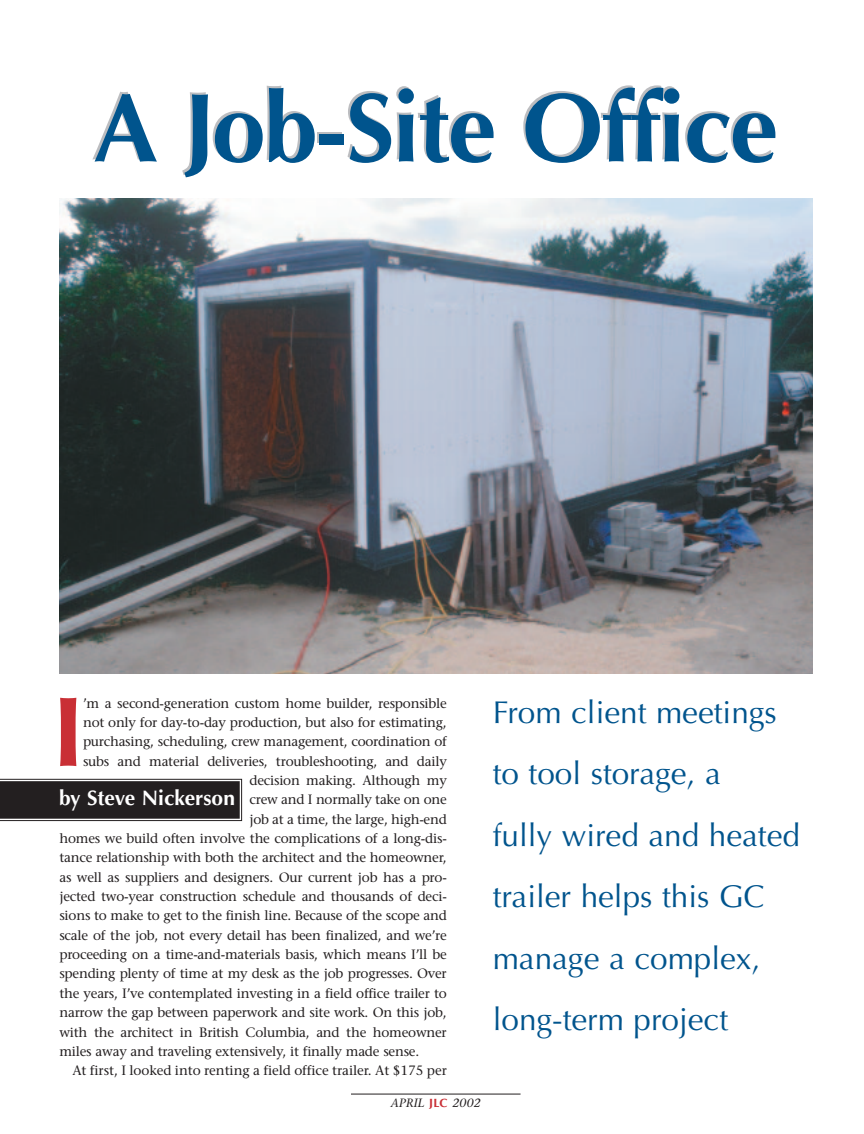
<style>
.page{position:relative;width:864px;height:1134px;background:#fff}
.page>*{position:absolute;margin:0;border:0;box-sizing:border-box;transform-origin:0 0}
.t1{font:700 99.15px "Optima";color:#c92f35}
.t2{font:700 97.5px "Optima";letter-spacing:-.02em;color:#00548d}
.t3{font:31.5px/61.5px "Optima";color:#00548d}
.t4{font:700 21px "Optima";color:#fff}
.t5{font:13.5px "Stone Serif";letter-spacing:-.015em;color:#231f20}
.t6{font:italic 12px "Stone Serif";letter-spacing:.015em;color:#231f20}
.s1{font-family:"Optima";font-weight:700;font-style:normal;color:#c92f35}
</style>
<div class="page">
<hr style="left:351px;top:1094px;width:170px;height:1px;background:#231f20">
<img style="left:59px;top:198px;width:753px;height:476px">
<svg style="left:0;top:779px;width:242px;height:42px;background:#322f30"></svg>
<h2 class="t2" style="left:93px;top:88px;width:687px">A Job-Site Office</h2>
<h1 class="t1" style="left:52px;top:691px;width:34px">I</h1>
<p class="t5" style="left:83px;top:698px;width:365px">’m a second-generation custom home builder, responsible</p>
<p class="t5" style="left:83px;top:717px;width:365px">not only for day-to-day production, but also for estimating,</p>
<p class="t5" style="left:83px;top:736px;width:365px">purchasing, scheduling, crew management, coordination of</p>
<p class="t5" style="left:83px;top:756px;width:365px">subs and material deliveries, troubleshooting, and daily</p>
<p class="t5" style="left:249px;top:775px;width:199px">decision making. Although my</p>
<p class="t5" style="left:249px;top:794px;width:199px">crew and I normally take on one</p>
<p class="t5" style="left:249px;top:814px;width:199px">job at a time, the large, high-end</p>
<p class="t5" style="left:59px;top:833px;width:389px">homes we build often involve the complications of a long-dis-</p>
<p class="t5" style="left:59px;top:852px;width:389px">tance relationship with both the architect and the homeowner,</p>
<p class="t5" style="left:59px;top:872px;width:389px">as well as suppliers and designers. Our current job has a pro-</p>
<p class="t5" style="left:59px;top:891px;width:389px">jected two-year construction schedule and thousands of deci-</p>
<p class="t5" style="left:59px;top:911px;width:389px">sions to make to get to the finish line. Because of the scope and</p>
<p class="t5" style="left:59px;top:930px;width:389px">scale of the job, not every detail has been finalized, and we’re</p>
<p class="t5" style="left:59px;top:949px;width:389px">proceeding on a time-and-materials basis, which means I’ll be</p>
<p class="t5" style="left:59px;top:969px;width:389px">spending plenty of time at my desk as the job progresses. Over</p>
<p class="t5" style="left:59px;top:988px;width:389px">the years, I’ve contemplated investing in a field office trailer to</p>
<p class="t5" style="left:59px;top:1007px;width:389px">narrow the gap between paperwork and site work. On this job,</p>
<p class="t5" style="left:59px;top:1027px;width:389px">with the architect in British Columbia, and the homeowner</p>
<p class="t5" style="left:59px;top:1046px;width:361px">miles away and traveling extensively, it finally made sense.</p>
<p class="t5" style="left:72px;top:1065px;width:376px">At first, I looked into renting a field office trailer. At $175 per</p>
<p class="t6" style="left:391px;top:1099px;width:91px">APRIL <span class="s1">JLC</span> 2002</p>
<h3 class="t4" style="left:59px;top:789px;width:177px">by Steve Nickerson</h3>
<h3 class="t3" style="left:493px;top:684px;width:309px">From client meetings to tool storage, a<br>fully wired and heated trailer helps this GC manage a complex, long-term project</h3>
</div>
